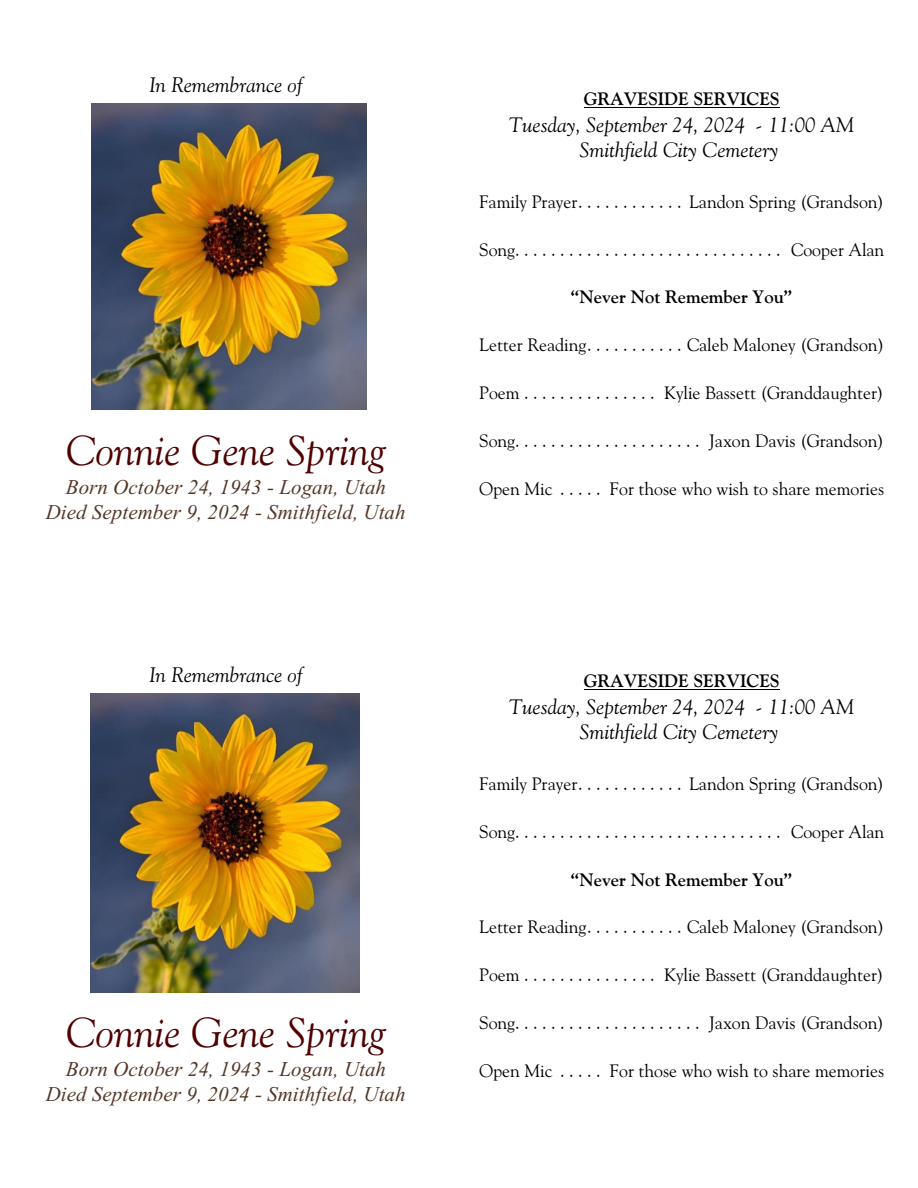
<style>
.page{position:relative;width:918px;height:1188px;background:#fff}
.page>*{position:absolute;margin:0;border:0;box-sizing:border-box;transform-origin:0 0}
.t1{font:italic 42px "Goudy Old Style BT";color:#4f0000}
.t2{font:italic 21px/25.3px "Goudy Old Style BT";color:#000;text-align:center}
.t3{font:italic 21px/24.6px "Times New Roman";letter-spacing:.005em;color:#543626;text-align:center}
.t4{font:18px "Goudy Old Style BT";color:#000}
.t5{font:700 18px "Goudy Old Style BT";color:#000}
</style>
<div class="page">
<img style="left:92px;top:104px;width:275px;height:306px">
<img style="left:90px;top:694px;width:270px;height:298px">
<hr style="left:584px;top:107px;width:196px;height:1px;background:#000">
<hr style="left:584px;top:689px;width:196px;height:1px;background:#000">
<p class="t2" style="left:149px;top:74px;width:155px">In Remembrance of</p>
<h1 class="t1" style="left:66px;top:433px;width:321px">Connie Gene Spring</h1>
<p class="t3" style="left:46px;top:477px;width:361px">Born October 24, 1943 - Logan, Utah<br>Died September 9, 2024 - Smithfield, Utah</p>
<p class="t2" style="left:149px;top:664px;width:155px">In Remembrance of</p>
<h1 class="t1" style="left:66px;top:1015px;width:321px">Connie Gene Spring</h1>
<p class="t3" style="left:46px;top:1059px;width:361px">Born October 24, 1943 - Logan, Utah<br>Died September 9, 2024 - Smithfield, Utah</p>
<p class="t5" style="left:584px;top:91px;width:198px">GRAVESIDE SERVICES</p>
<p class="t2" style="left:509px;top:114px;width:347px">Tuesday, September 24, 2024 - 11:00 AM<br>Smithfield City Cemetery</p>
<p class="t4" style="left:479px;top:194px;width:407px">Family Prayer. . . . . . . . . . . . Landon Spring (Grandson)</p>
<p class="t4" style="left:479px;top:242px;width:407px">Song.............................. Cooper Alan</p>
<p class="t5" style="left:571px;top:290px;width:222px">“Never Not Remember You”</p>
<p class="t4" style="left:479px;top:338px;width:407px">Letter Reading. . . . . . . . . . . Caleb Maloney (Grandson)</p>
<p class="t4" style="left:479px;top:386px;width:406px">Poem . . . . . . . . . . . . . . . Kylie Bassett (Granddaughter)</p>
<p class="t4" style="left:479px;top:433px;width:407px">Song. . . . . . . . . . . . . . . . . . . . . Jaxon Davis (Grandson)</p>
<p class="t4" style="left:479px;top:481px;width:407px">Open Mic . . . . . For those who wish to share memories</p>
<p class="t5" style="left:584px;top:673px;width:198px">GRAVESIDE SERVICES</p>
<p class="t2" style="left:509px;top:696px;width:347px">Tuesday, September 24, 2024 - 11:00 AM<br>Smithfield City Cemetery</p>
<p class="t4" style="left:479px;top:776px;width:407px">Family Prayer. . . . . . . . . . . . Landon Spring (Grandson)</p>
<p class="t4" style="left:479px;top:824px;width:407px">Song.............................. Cooper Alan</p>
<p class="t5" style="left:571px;top:872px;width:222px">“Never Not Remember You”</p>
<p class="t4" style="left:479px;top:920px;width:407px">Letter Reading. . . . . . . . . . . Caleb Maloney (Grandson)</p>
<p class="t4" style="left:479px;top:968px;width:406px">Poem . . . . . . . . . . . . . . . Kylie Bassett (Granddaughter)</p>
<p class="t4" style="left:479px;top:1016px;width:407px">Song. . . . . . . . . . . . . . . . . . . . . Jaxon Davis (Grandson)</p>
<p class="t4" style="left:479px;top:1063px;width:407px">Open Mic . . . . . For those who wish to share memories</p>
</div>
